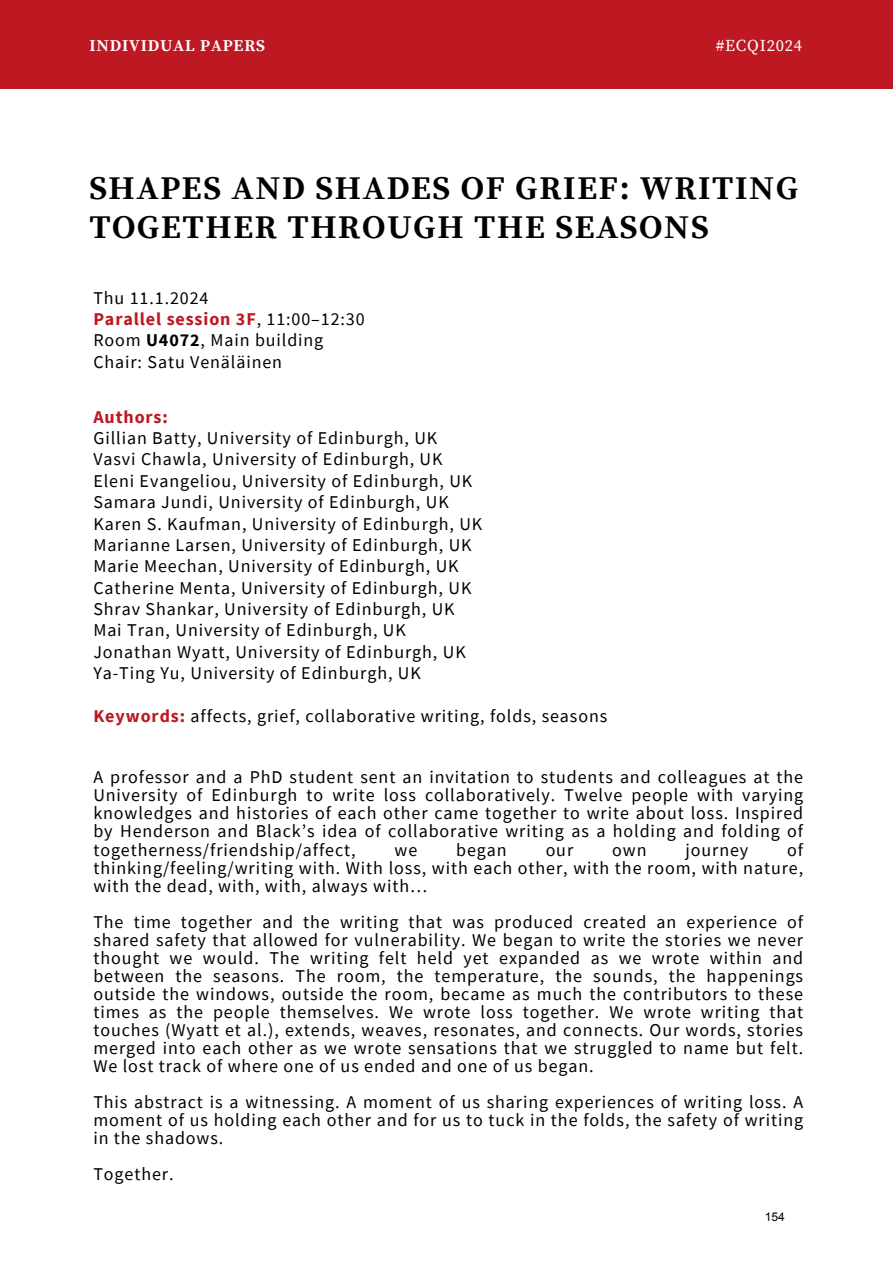
<style>
.page{position:relative;width:893px;height:1264px;background:#fff}
.page>*{position:absolute;margin:0;border:0;box-sizing:border-box;transform-origin:0 0}
.t1{font:700 33px/39.3px "Source Serif Pro";letter-spacing:.05em;color:#000001}
.t2{font:18px/18px "Source Sans Pro";letter-spacing:.05em;color:#000;text-align:justify}
.t3{font:700 18px "Source Sans Pro";letter-spacing:.05em;color:#be1823}
.t4{font:700 16.5px "Source Serif Pro";letter-spacing:.05em;color:#fff}
.t5{font:16.5px "Source Serif Pro";letter-spacing:.05em;color:#fff}
.t6{font:12px "Arial";color:#000}
.s1{font-weight:400;color:#000}
.s2{font-weight:700}
.s3{font-weight:700;color:#be1823}
</style>
<div class="page">
<div style="left:0;top:0;width:892px;height:89px;background:#be1823"></div>
<p class="t4" style="left:89px;top:36px;width:177px">INDIVIDUAL PAPERS</p>
<p class="t5" style="left:715px;top:36px;width:88px">#ECQI2024</p>
<p class="t1" style="left:89px;top:170px;width:710px">SHAPES AND SHADES OF GRIEF: WRITING<br>TOGETHER THROUGH THE SEASONS</p>
<p class="t2" style="left:93px;top:288px;width:117px">Thu 11.1.2024</p>
<p class="t3" style="left:93px;top:307px;width:273px">Parallel session 3F<span class="s1">, 11:00–12:30</span></p>
<p class="t2" style="left:93px;top:331px;width:231px">Room <span class="s2">U4072</span>, Main building</p>
<p class="t2" style="left:93px;top:352px;width:190px">Chair: Satu Venäläinen</p>
<p class="t3" style="left:93px;top:405px;width:76px">Authors:</p>
<p class="t2" style="left:93px;top:428px;width:345px">Gillian Batty, University of Edinburgh, UK</p>
<p class="t2" style="left:93px;top:450px;width:350px">Vasvi Chawla, University of Edinburgh, UK</p>
<p class="t2" style="left:93px;top:471px;width:380px">Eleni Evangeliou, University of Edinburgh, UK</p>
<p class="t2" style="left:93px;top:493px;width:357px">Samara Jundi, University of Edinburgh, UK</p>
<p class="t2" style="left:93px;top:514px;width:390px">Karen S. Kaufman, University of Edinburgh, UK</p>
<p class="t2" style="left:93px;top:535px;width:380px">Marianne Larsen, University of Edinburgh, UK</p>
<p class="t2" style="left:93px;top:557px;width:367px">Marie Meechan, University of Edinburgh, UK</p>
<p class="t2" style="left:93px;top:578px;width:379px">Catherine Menta, University of Edinburgh, UK</p>
<p class="t2" style="left:93px;top:599px;width:363px">Shrav Shankar, University of Edinburgh, UK</p>
<p class="t2" style="left:93px;top:621px;width:314px">Mai Tran, University of Edinburgh, UK</p>
<p class="t2" style="left:93px;top:642px;width:374px">Jonathan Wyatt, University of Edinburgh, UK</p>
<p class="t2" style="left:93px;top:664px;width:329px">Ya-Ting Yu, University of Edinburgh, UK</p>
<p class="t2" style="left:93px;top:706px;width:515px"><span class="s3">Keywords:</span> affects, grief, collaborative writing, folds, seasons</p>
<p class="t2" style="left:93px;top:768px;width:711px">A professor and a PhD student sent an invitation to students and colleagues at the University of Edinburgh to write loss collaboratively. Twelve people with varying knowledges and histories of each other came together to write about loss. Inspired by Henderson and Black’s idea of collaborative writing as a holding and folding of togetherness/friendship/affect,</p>
<p class="t2" style="left:93px;top:840px;width:711px;text-indent:693px">of thinking/feeling/writing with. With loss, with each other, with the room, with nature, with the dead, with, with, always with…</p>
<p class="t2" style="left:93px;top:912px;width:711px">The time together and the writing that was produced created an experience of shared safety that allowed for vulnerability. We began to write the stories we never thought we would. The writing felt held yet expanded as we wrote within and between the seasons. The room, the temperature, the sounds, the happenings outside the windows, outside the room, became as much the contributors to these times as the people themselves. We wrote loss together. We wrote writing that touches (Wyatt et al.), extends, weaves, resonates, and connects. Our words, stories merged into each other as we wrote sensations that we struggled to name but felt.<br>We lost track of where one of us ended and one of us began.</p>
<p class="t2" style="left:93px;top:1092px;width:711px">This abstract is a witnessing. A moment of us sharing experiences of writing loss. A moment of us holding each other and for us to tuck in the folds, the safety of writing in the shadows.</p>
<p class="t2" style="left:93px;top:1164px;width:82px">Together.</p>
<p class="t6" style="left:764px;top:1208px;width:22px">154</p>
<p class="t2" style="left:394px;top:840px;width:24px">we</p>
<p class="t2" style="left:456px;top:840px;width:52px">began</p>
<p class="t2" style="left:545px;top:840px;width:29px">our</p>
<p class="t2" style="left:612px;top:840px;width:36px">own</p>
<p class="t2" style="left:685px;top:840px;width:64px">journey</p>
</div>
